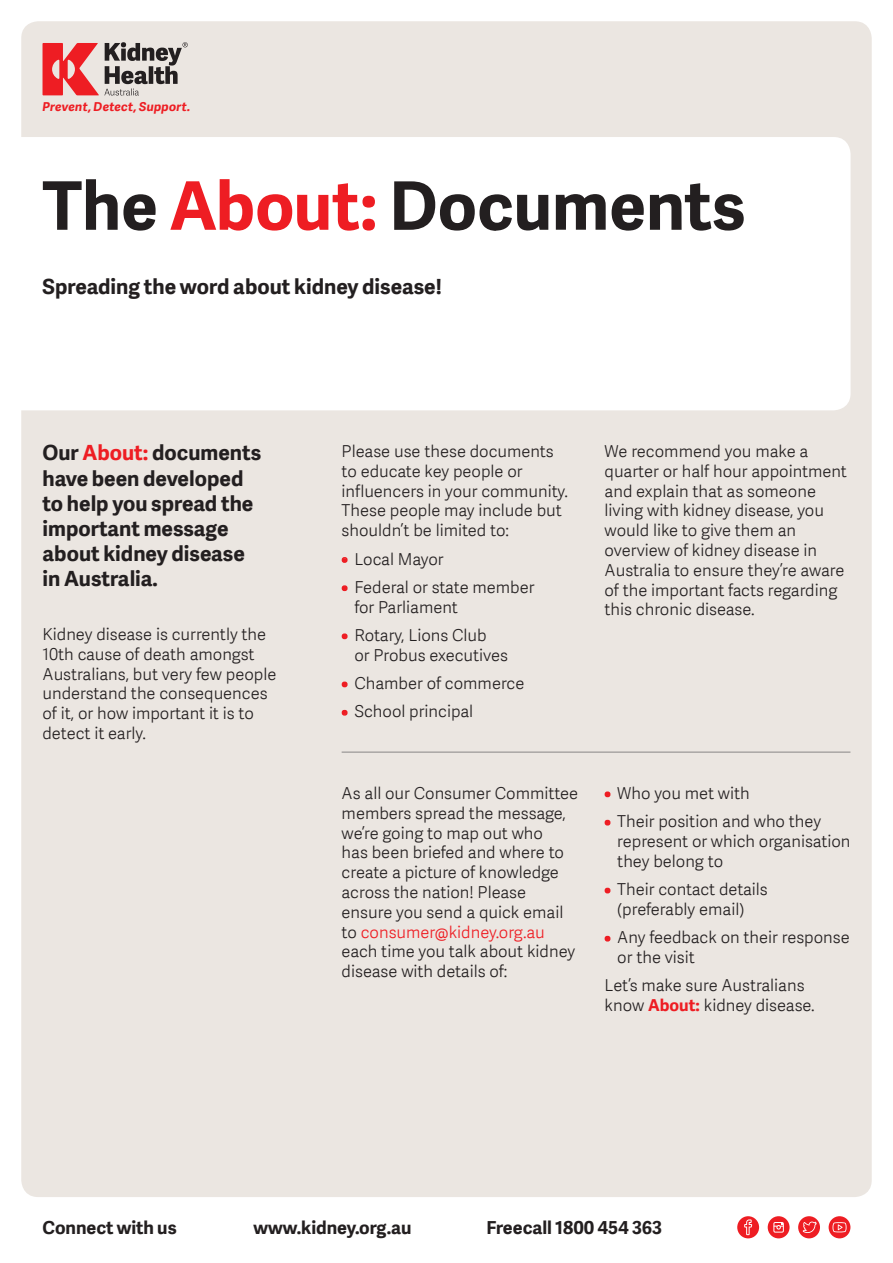
<style>
.page{position:relative;width:893px;height:1263px;background:#fff}
.page>*{position:absolute;margin:0;border:0;box-sizing:border-box;transform-origin:0 0}
.t1{font:700 66.9px "Adelle Sans";color:#231f20}
.t2{font:700 21px/25.2px "Adelle Sans";color:#231f20}
.t3{font:700 18px "Adelle Sans";color:#231f20}
.t4{font:300 16.5px/19.8px "Adelle Sans";color:#231f20}
.t5{font:italic 700 12.3px "Adelle Sans";letter-spacing:.015em;color:#ee1d23}
.s1{color:#ee1d23}
.s2{font-weight:700;color:#ee1d23}
</style>
<div class="page">
<div style="left:737px;top:1216px;width:22px;height:22px;background:#ee1d23;border-radius:50%"></div>
<svg style="left:744px;top:1219px;width:8px;height:16px"></svg>
<div style="left:798px;top:1216px;width:22px;height:22px;background:#ee1d23;border-radius:50%"></div>
<svg style="left:803px;top:1221px;width:14px;height:12px"></svg>
<div style="left:829px;top:1216px;width:21px;height:22px;background:#ee1d23;border-radius:50%"></div>
<svg style="left:832px;top:1222px;width:14px;height:10px"></svg>
<div style="left:768px;top:1216px;width:21px;height:22px;background:#ee1d23;border-radius:50%"></div>
<div style="left:773px;top:1222px;width:11px;height:10px;border:1px solid #fff"></div>
<svg style="left:774px;top:1223px;width:9px;height:6px"></svg>
<div style="left:21px;top:21px;width:851px;height:1176px;background:#ebe6e1;border-radius:17px"></div>
<div style="left:21px;top:137px;width:829px;height:273px;background:#fff"></div>
<svg style="left:341px;top:557px;width:7px;height:6px"></svg>
<svg style="left:341px;top:585px;width:7px;height:7px"></svg>
<svg style="left:341px;top:633px;width:7px;height:7px"></svg>
<svg style="left:341px;top:681px;width:7px;height:7px"></svg>
<svg style="left:341px;top:709px;width:7px;height:7px"></svg>
<hr style="left:342px;top:752px;width:508px;height:1px;background:#939598">
<svg style="left:604px;top:791px;width:7px;height:7px"></svg>
<svg style="left:604px;top:819px;width:7px;height:7px"></svg>
<svg style="left:604px;top:887px;width:7px;height:7px"></svg>
<svg style="left:604px;top:935px;width:7px;height:7px"></svg>
<svg style="left:43px;top:42px;width:145px;height:53px"></svg>
<p class="t5" style="left:43px;top:99px;width:150px">Prevent, Detect, Support.</p>
<p class="t1" style="left:42px;top:167px;width:705px">The <span class="s1">About:</span> Documents</p>
<p class="t2" style="left:43px;top:274px;width:401px">Spreading the word about kidney disease!</p>
<p class="t2" style="left:43px;top:440px;width:220px">Our <span class="s1">About:</span> documents have been developed to help you spread the important message about kidney disease in Australia.</p>
<p class="t4" style="left:43px;top:624px;width:235px">Kidney disease is currently the<br>10th cause of death amongst<br>Australians, but very few people understand the consequences of it, or how important it is to detect it early.</p>
<p class="t4" style="left:342px;top:441px;width:228px">Please use these documents to educate key people or influencers in your community.<br>These people may include but shouldn’t be limited to:</p>
<p class="t4" style="left:342px;top:549px;width:104px"><span class="s1">•</span> Local Mayor</p>
<p class="t4" style="left:354px;top:577px;width:182px;text-indent:-13px"><span class="s1">•</span> Federal or state member for Parliament</p>
<p class="t4" style="left:354px;top:625px;width:155px;text-indent:-13px"><span class="s1">•</span> Rotary, Lions Club<br>or Probus executives</p>
<p class="t4" style="left:342px;top:673px;width:184px"><span class="s1">•</span> Chamber of commerce</p>
<p class="t4" style="left:342px;top:702px;width:133px"><span class="s1">•</span> School principal</p>
<p class="t4" style="left:605px;top:441px;width:244px">We recommend you make a quarter or half hour appointment and explain that as someone living with kidney disease, you would like to give them an overview of kidney disease in<br>Australia to ensure they’re aware of the important facts regarding this chronic disease.</p>
<p class="t4" style="left:342px;top:783px;width:238px">As all our Consumer Committee members spread the message, we’re going to map out who<br>has been briefed and where to create a picture of knowledge across the nation! Please ensure you send a quick email to <span class="s1">consumer@kidney.org.au </span>each time you talk about kidney disease with details of:</p>
<p class="t4" style="left:605px;top:783px;width:147px"><span class="s1">•</span> Who you met with</p>
<p class="t4" style="left:617px;top:812px;width:235px;text-indent:-13px"><span class="s1">•</span> Their position and who they represent or which organisation they belong to</p>
<p class="t4" style="left:617px;top:880px;width:152px;text-indent:-13px"><span class="s1">•</span> Their contact details (preferably email)</p>
<p class="t4" style="left:617px;top:928px;width:234px;text-indent:-13px"><span class="s1">•</span> Any feedback on their response or the visit</p>
<p class="t4" style="left:605px;top:976px;width:212px">Let’s make sure Australians know <span class="s2">About:</span> kidney disease.</p>
<p class="t3" style="left:43px;top:1217px;width:136px">Connect with us</p>
<p class="t3" style="left:253px;top:1217px;width:160px">www.kidney.org.au</p>
<p class="t3" style="left:486px;top:1217px;width:177px">Freecall 1800 454 363</p>
</div>
